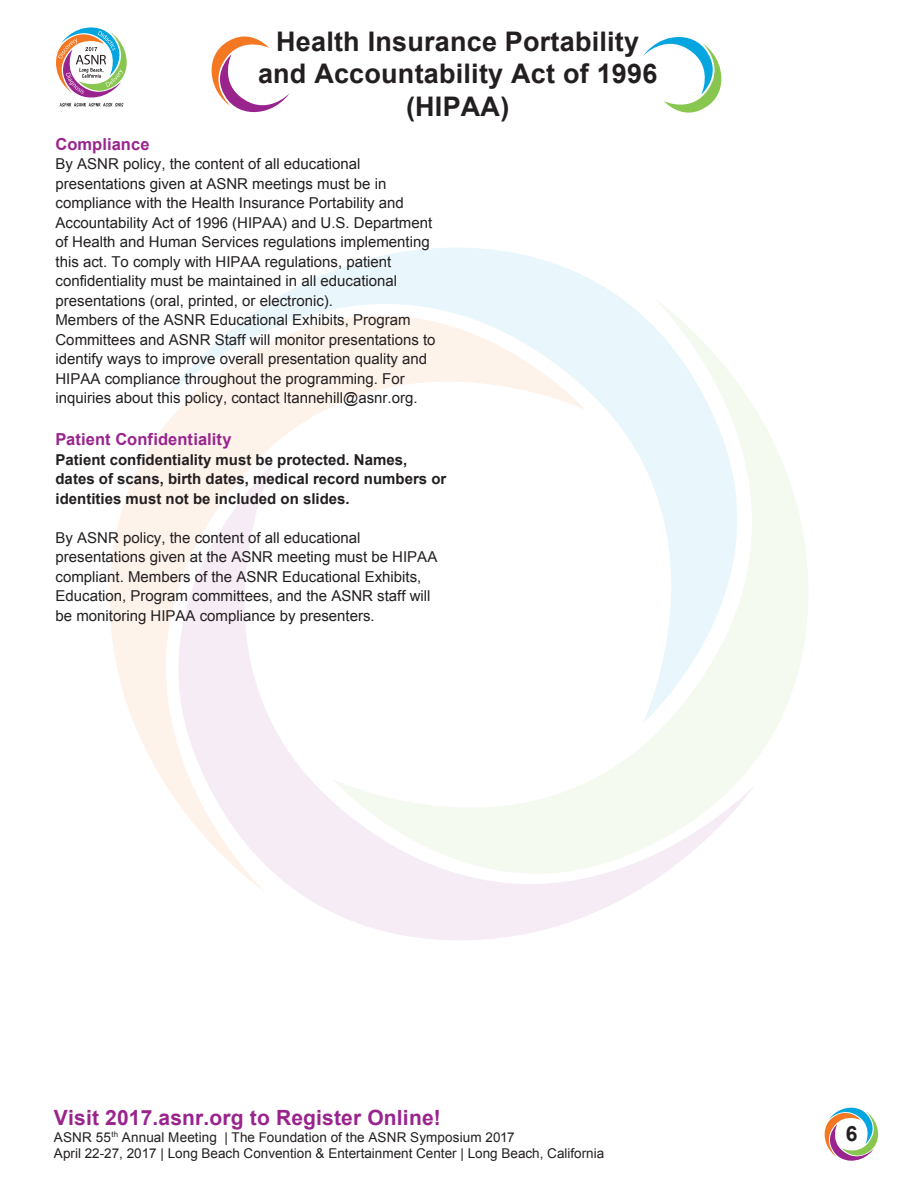
<style>
.page{position:relative;width:918px;height:1188px;background:#fff}
.page>*{position:absolute;margin:0;border:0;box-sizing:border-box;transform-origin:0 0}
.t1{font:700 27px/32.4px "Arial";letter-spacing:.01em;color:#231f20;text-align:center}
.t2{font:700 21px "Arial";letter-spacing:.01em;color:#99248e}
.t3{font:700 21px "Arial";color:#231f20}
.t4{font:700 16.5px "Arial";letter-spacing:.005em;color:#99248e}
.t5{font:15px/19.5px "Arial";color:#231f20}
.t6{font:700 15px/19.5px "Arial";color:#231f20}
.t7{font:13.5px/16.2px "Arial";color:#231f20}
</style>
<div class="page">
<svg style="left:110px;top:433px;width:50px;height:281px;fill:#fef3eb"></svg>
<svg style="left:756px;top:467px;width:52px;height:292px;fill:#f4faef"></svg>
<svg style="left:131px;top:464px;width:625px;height:476px"></svg>
<svg style="left:160px;top:248px;width:624px;height:476px"></svg>
<img style="left:59px;top:106px;width:64px;height:1px">
<svg style="left:56px;top:27px;width:71px;height:79px"></svg>
<svg style="left:211px;top:36px;width:79px;height:77px"></svg>
<svg style="left:643px;top:37px;width:79px;height:76px"></svg>
<svg style="left:824px;top:1107px;width:55px;height:54px"></svg>
<h1 class="t1" style="left:258px;top:26px;width:401px">Health Insurance Portability and Accountability Act of 1996 (HIPAA)</h1>
<p class="t4" style="left:56px;top:133px;width:96px">Compliance</p>
<p class="t5" style="left:56px;top:154px;width:382px">By ASNR policy, the content of all educational presentations given at ASNR meetings must be in compliance with the Health Insurance Portability and Accountability Act of 1996 (HIPAA) and U.S. Department of Health and Human Services regulations implementing this act. To comply with HIPAA regulations, patient confidentiality must be maintained in all educational presentations (oral, printed, or electronic).<br>Members of the ASNR Educational Exhibits, Program Committees and ASNR Staff will monitor presentations to identify ways to improve overall presentation quality and HIPAA compliance throughout the programming. For inquiries about this policy, contact ltannehill@asnr.org.</p>
<p class="t4" style="left:56px;top:429px;width:178px">Patient Confidentiality</p>
<p class="t6" style="left:56px;top:450px;width:392px">Patient confidentiality must be protected. Names, dates of scans, birth dates, medical record numbers or identities must not be included on slides.</p>
<p class="t5" style="left:56px;top:528px;width:383px">By ASNR policy, the content of all educational presentations given at the ASNR meeting must be HIPAA compliant. Members of the ASNR Educational Exhibits, Education, Program committees, and the ASNR staff will be monitoring HIPAA compliance by presenters.</p>
<h2 class="t2" style="left:54px;top:1104px;width:388px">Visit 2017.asnr.org to Register Online!</h2>
<p class="t7" style="left:54px;top:1129px;width:552px">ASNR 55<sup>th</sup> Annual Meeting | The Foundation of the ASNR Symposium 2017<br>April 22-27, 2017 | Long Beach Convention &amp; Entertainment Center | Long Beach, California</p>
<h2 class="t3" style="left:846px;top:1120px;width:13px">6</h2>
</div>
